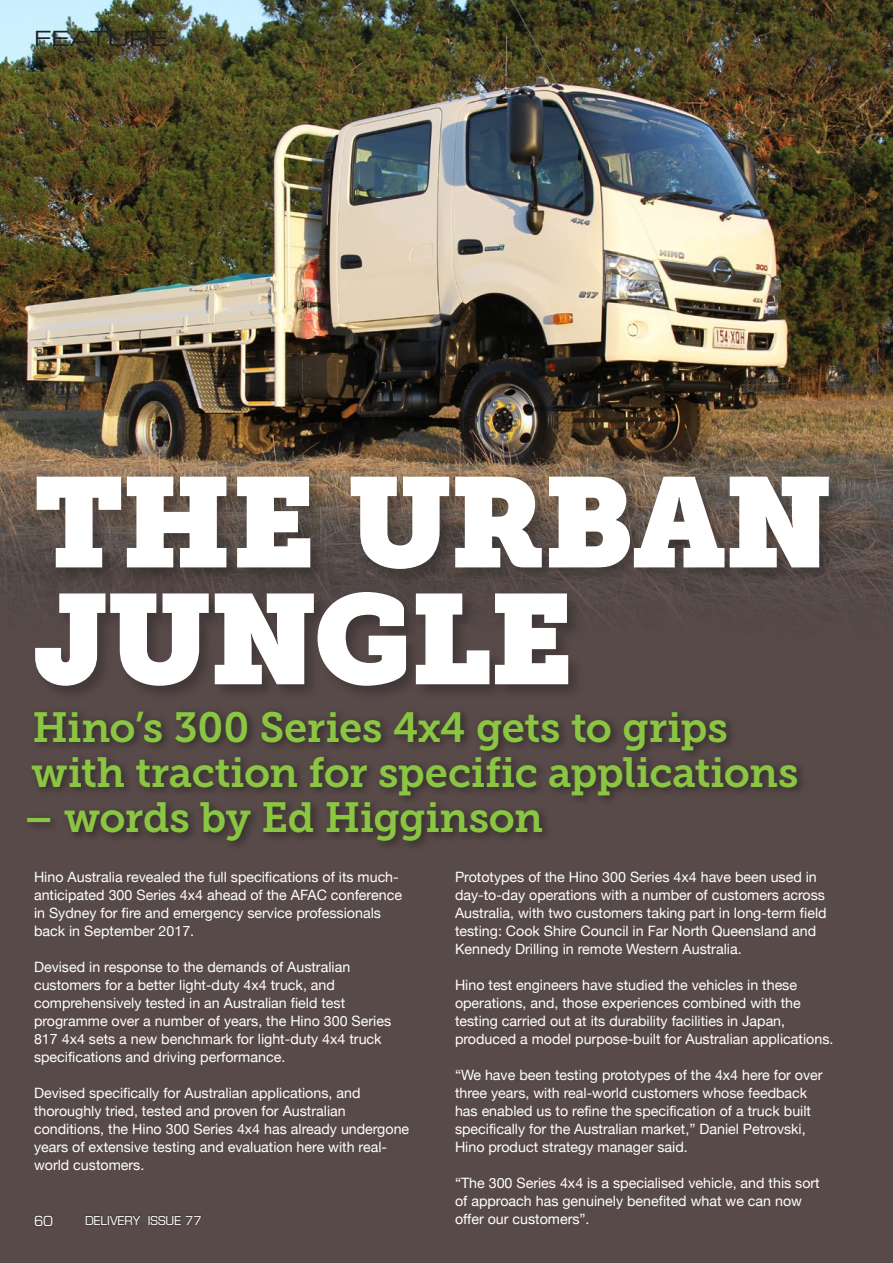
<style>
.page{position:relative;width:893px;height:1263px;background:#584a49}
.page>*{position:absolute;margin:0;border:0;box-sizing:border-box;transform-origin:0 0}
.Body_Text{font:126.3px/116.9px "Museo Slab";letter-spacing:-.015em;color:#fff}
.Body_Text-2{font:42px/45px "Museo Slab 700";letter-spacing:-.01em;color:#8bc642}
.t1{font:21px "Eurostile LT Std Ex 2";color:#231f20}
.Body_Text-3{font:14.25px/18px "Helvetica Neue";color:#fff}
.t2{font:13.5px "Eurostile LT Std";color:#fff}
.t3{font:12px "Eurostile LT Std";color:#fff}
</style>
<div class="page">
<img style="left:0;top:0;width:893px;height:604px">
<div style="left:34px;top:475px;width:812px;height:228px;background:#231f20;opacity:.4"></div>
<div style="left:22px;top:706px;width:786px;height:146px;background:#231f20;opacity:.75"></div>
<div style="left:84px;top:1214px;width:58px;height:13px;background:#4d4140"></div>
<div style="left:147px;top:1214px;width:56px;height:13px;background:#4e4141"></div>
<div style="left:33px;top:1214px;width:21px;height:14px;background:#4a3f3e"></div>
<h3 class="t1" style="left:34px;top:24px;width:136px">FEATURE</h3>
<p class="Body_Text" style="left:34px;top:466px;width:801px">THE URBAN<br>JUNGLE</p>
<p class="Body_Text-2" style="left:32px;top:705px;width:769px">Hino’s 300 Series 4x4 gets to grips with traction for specific applications</p>
<p class="Body_Text-2" style="left:24px;top:795px;width:521px">– words by Ed Higginson</p>
<p class="Body_Text-3" style="left:455px;top:869px;width:373px">Prototypes of the Hino 300 Series 4x4 have been used in day-to-day operations with a number of customers across Australia, with two customers taking part in long-term field testing: Cook Shire Council in Far North Queensland and Kennedy Drilling in remote Western Australia.</p>
<p class="Body_Text-3" style="left:455px;top:977px;width:380px">Hino test engineers have studied the vehicles in these operations, and, those experiences combined with the testing carried out at its durability facilities in Japan, produced a model purpose-built for Australian applications.</p>
<p class="Body_Text-3" style="left:455px;top:1067px;width:369px">“We have been testing prototypes of the 4x4 here for over three years, with real-world customers whose feedback has enabled us to refine the specification of a truck built specifically for the Australian market,” Daniel Petrovski, Hino product strategy manager said.</p>
<p class="Body_Text-3" style="left:455px;top:1175px;width:366px">“The 300 Series 4x4 is a specialised vehicle, and this sort of approach has genuinely benefited what we can now</p>
<p class="t3" style="left:85px;top:1213px;width:118px">DELIVERY ISSUE 77</p>
<p class="Body_Text-3" style="left:455px;top:1211px;width:136px">offer our customers”.</p>
<p class="Body_Text-3" style="left:34px;top:869px;width:369px">Hino Australia revealed the full specifications of its much&shy;anticipated 300 Series 4x4 ahead of the AFAC conference in Sydney for fire and emergency service professionals back in September 2017.</p>
<p class="Body_Text-3" style="left:34px;top:959px;width:359px">Devised in response to the demands of Australian customers for a better light-duty 4x4 truck, and comprehensively tested in an Australian field test programme over a number of years, the Hino 300 Series 817 4x4 sets a new benchmark for light-duty 4x4 truck specifications and driving performance.</p>
<p class="Body_Text-3" style="left:34px;top:1085px;width:377px">Devised specifically for Australian applications, and thoroughly tried, tested and proven for Australian conditions, the Hino 300 Series 4x4 has already undergone years of extensive testing and evaluation here with real&shy;world customers.</p>
<p class="t2" style="left:34px;top:1213px;width:20px">60</p>
</div>
